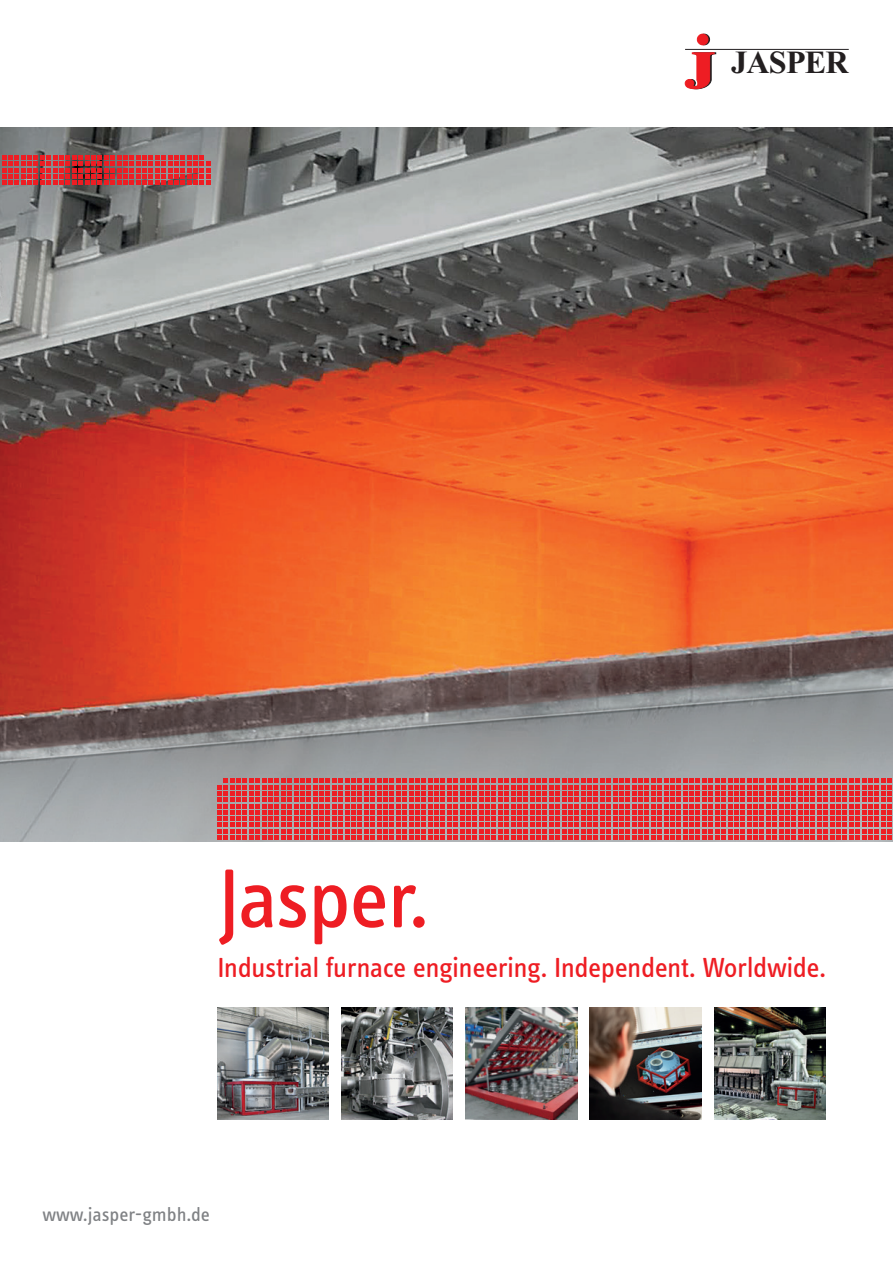
<style>
.page{position:relative;width:893px;height:1263px;background:#fff}
.page>*{position:absolute;margin:0;border:0;box-sizing:border-box;transform-origin:0 0}
.t1{font:86.25px "Info Text Pro";letter-spacing:-.02em;color:#ee1d23}
.t2{font:700 32.25px "Times New Roman";letter-spacing:-.025em;color:#231f20}
.t3{font:28.5px "Info Text Pro";letter-spacing:-.02em;color:#ee1d23}
.t4{font:19.8px "Info Text Pro";color:#808285}
</style>
<div class="page">
<img style="left:0;top:128px;width:893px;height:714px">
<div style="left:699px;top:34px;width:11px;height:11px;background:#ab1d21;border-radius:50%"></div>
<div style="left:699px;top:34px;width:11px;height:11px;border:1px solid #231f20;border-radius:50%"></div>
<div style="left:697px;top:34px;width:11px;height:11px;background:#ee1d23;border-radius:50%"></div>
<div style="left:697px;top:34px;width:11px;height:11px;border:1px solid #ee1d23;border-radius:50%"></div>
<svg style="left:685px;top:53px;width:31px;height:36px"></svg>
<hr style="left:685px;top:49px;width:164px;height:1px;background:#231f20">
<svg style="left:2px;top:155px;width:208px;height:30px;background:#c33c40"></svg>
<svg style="left:217px;top:778px;width:675px;height:62px;background:#d45256"></svg>
<img style="left:217px;top:1008px;width:112px;height:111px">
<img style="left:341px;top:1008px;width:112px;height:111px">
<img style="left:466px;top:1008px;width:111px;height:111px">
<img style="left:590px;top:1008px;width:111px;height:111px">
<img style="left:714px;top:1008px;width:111px;height:111px">
<p class="t2" style="left:731px;top:43px;width:119px">JASPER</p>
<h1 class="t1" style="left:217px;top:847px;width:214px">Jasper.</h1>
<p class="t3" style="left:217px;top:950px;width:610px">Industrial furnace engineering. Independent. Worldwide.</p>
<p class="t4" style="left:42px;top:1203px;width:169px">www.jasper-gmbh.de</p>
</div>
